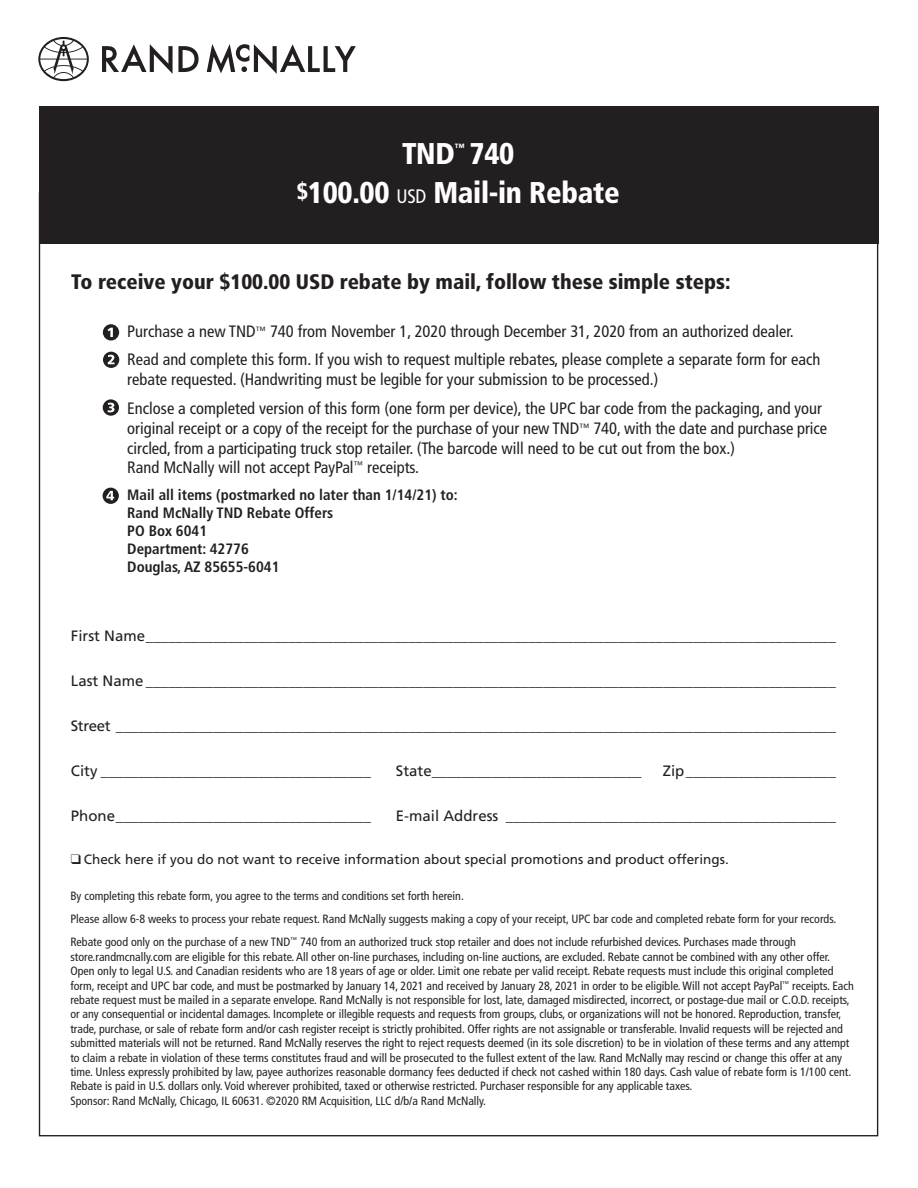
<style>
.page{position:relative;width:918px;height:1188px;background:#fff}
.page>*{position:absolute;margin:0;border:0;box-sizing:border-box;transform-origin:0 0}
.t1{font:900 condensed 30px/39px "Frutiger";letter-spacing:-.01em;color:#fff}
.t2{font:900 condensed 21px "Frutiger";color:#231f20}
.t3{font:condensed 16.5px/28.8px "Frutiger";color:#231f20}
.t4{font:15px "Frutiger";color:#231f20}
.t5{font:700 condensed 15px/18px "Frutiger";color:#231f20}
.t6{font:13.5px "Frutiger";color:#231f20}
.t7{font:condensed 12px/14.4px "Frutiger";color:#231f20}
.t8{font:900 condensed 10.5px "Frutiger";color:#fff}
.s1{font-size:22.5px}
.s2{font-weight:400;font-size:19.5px}
</style>
<div class="page">
<div style="left:39px;top:107px;width:839px;height:137px;background:#231f20"></div>
<div style="left:103px;top:324px;width:16px;height:17px;background:#231f20;border-radius:50%"></div>
<svg style="left:107px;top:328px;width:6px;height:9px"></svg>
<svg style="left:103px;top:352px;width:16px;height:16px"></svg>
<svg style="left:108px;top:355px;width:7px;height:9px"></svg>
<svg style="left:103px;top:399px;width:16px;height:17px"></svg>
<svg style="left:108px;top:403px;width:6px;height:9px"></svg>
<svg style="left:103px;top:488px;width:16px;height:16px"></svg>
<svg style="left:106px;top:491px;width:8px;height:9px"></svg>
<svg style="left:102px;top:44px;width:254px;height:30px"></svg>
<svg style="left:38px;top:37px;width:51px;height:44px"></svg>
<h1 class="t1" style="left:297px;top:134px;width:324px;text-indent:173px">740<br><span class="s1">$</span>100.00 <span class="s2">USD</span> Mail-in Rebate</h1>
<h1 class="t1" style="left:402px;top:134px;width:54px">TND</h1>
<p class="t8" style="left:454px;top:141px;width:12px">™</p>
<h2 class="t2" style="left:71px;top:269px;width:661px">To receive your $100.00 USD rebate by mail, follow these simple steps:</h2>
<h3 class="t3" style="left:127px;top:317px;width:695px">Purchase a new TND<sup>™</sup> 740 from November 1, 2020 through December 31, 2020 from an authorized dealer.<br>Read and complete this form. If you wish to request multiple rebates, please complete a separate form for each</h3>
<h3 class="t3" style="left:127px;top:365px;width:696px">rebate requested. (Handwriting must be legible for your submission to be processed.)<br>Enclose a completed version of this form (one form per device), the UPC bar code from the packaging, and your</h3>
<p class="t3" style="left:127px;top:418px;width:701px;line-height:19.8px">original receipt or a copy of the receipt for the purchase of your new TND<sup>™</sup> 740, with the date and purchase price circled, from a participating truck stop retailer. (The barcode will need to be cut out from the box.)<br>Rand McNally will not accept PayPal<sup>™</sup> receipts.</p>
<p class="t5" style="left:127px;top:486px;width:332px">Mail all items (postmarked no later than 1/14/21) to:<br>Rand McNally TND Rebate Offers<br>PO Box 6041<br>Department: 42776<br>Douglas, AZ 85655-6041</p>
<p class="t4" style="left:71px;top:627px;width:766px">First Name____________________________________________________________________________________________</p>
<p class="t4" style="left:71px;top:672px;width:766px">Last Name ____________________________________________________________________________________________</p>
<p class="t4" style="left:71px;top:717px;width:767px">Street ________________________________________________________________________________________________</p>
<p class="t4" style="left:71px;top:762px;width:301px">City ____________________________________</p>
<p class="t4" style="left:396px;top:762px;width:247px">State____________________________</p>
<p class="t4" style="left:663px;top:762px;width:175px">Zip____________________</p>
<p class="t4" style="left:71px;top:807px;width:301px">Phone__________________________________</p>
<p class="t4" style="left:396px;top:807px;width:441px">E-mail Address ____________________________________________</p>
<p class="t6" style="left:71px;top:851px;width:659px">❑ Check here if you do not want to receive information about special promotions and product offerings.</p>
<p class="t7" style="left:70px;top:884px;width:767px;line-height:23.4px">By completing this rebate form, you agree to the terms and conditions set forth herein.<br>Please allow 6-8 weeks to process your rebate request. Rand McNally suggests making a copy of your receipt, UPC bar code and completed rebate form for your records.<br>Rebate good only on the purchase of a new TND<sup>™</sup> 740 from an authorized truck stop retailer and does not include refurbished devices. Purchases made through</p>
<p class="t7" style="left:70px;top:950px;width:785px">store.randmcnally.com are eligible for this rebate. All other on-line purchases, including on-line auctions, are excluded. Rebate cannot be combined with any other offer.<br>Open only to legal U.S. and Canadian residents who are 18 years of age or older. Limit one rebate per valid receipt. Rebate requests must include this original completed form, receipt and UPC bar code, and must be postmarked by January 14, 2021 and received by January 28, 2021 in order to be eligible. Will not accept PayPal<sup>™</sup> receipts. Each rebate request must be mailed in a separate envelope. Rand McNally is not responsible for lost, late, damaged misdirected, incorrect, or postage-due mail or C.O.D. receipts, or any consequential or incidental damages. Incomplete or illegible requests and requests from groups, clubs, or organizations will not be honored. Reproduction, transfer, trade, purchase, or sale of rebate form and/or cash register receipt is strictly prohibited. Offer rights are not assignable or transferable. Invalid requests will be rejected and submitted materials will not be returned. Rand McNally reserves the right to reject requests deemed (in its sole discretion) to be in violation of these terms and any attempt to claim a rebate in violation of these terms constitutes fraud and will be prosecuted to the fullest extent of the law. Rand McNally may rescind or change this offer at any time. Unless expressly prohibited by law, payee authorizes reasonable dormancy fees deducted if check not cashed within 180 days. Cash value of rebate form is 1/100 cent.<br>Rebate is paid in U.S. dollars only. Void wherever prohibited, taxed or otherwise restricted. Purchaser responsible for any applicable taxes.<br>Sponsor: Rand McNally, Chicago, IL 60631. ©2020 RM Acquisition, LLC d/b/a Rand McNally.</p>
</div>
